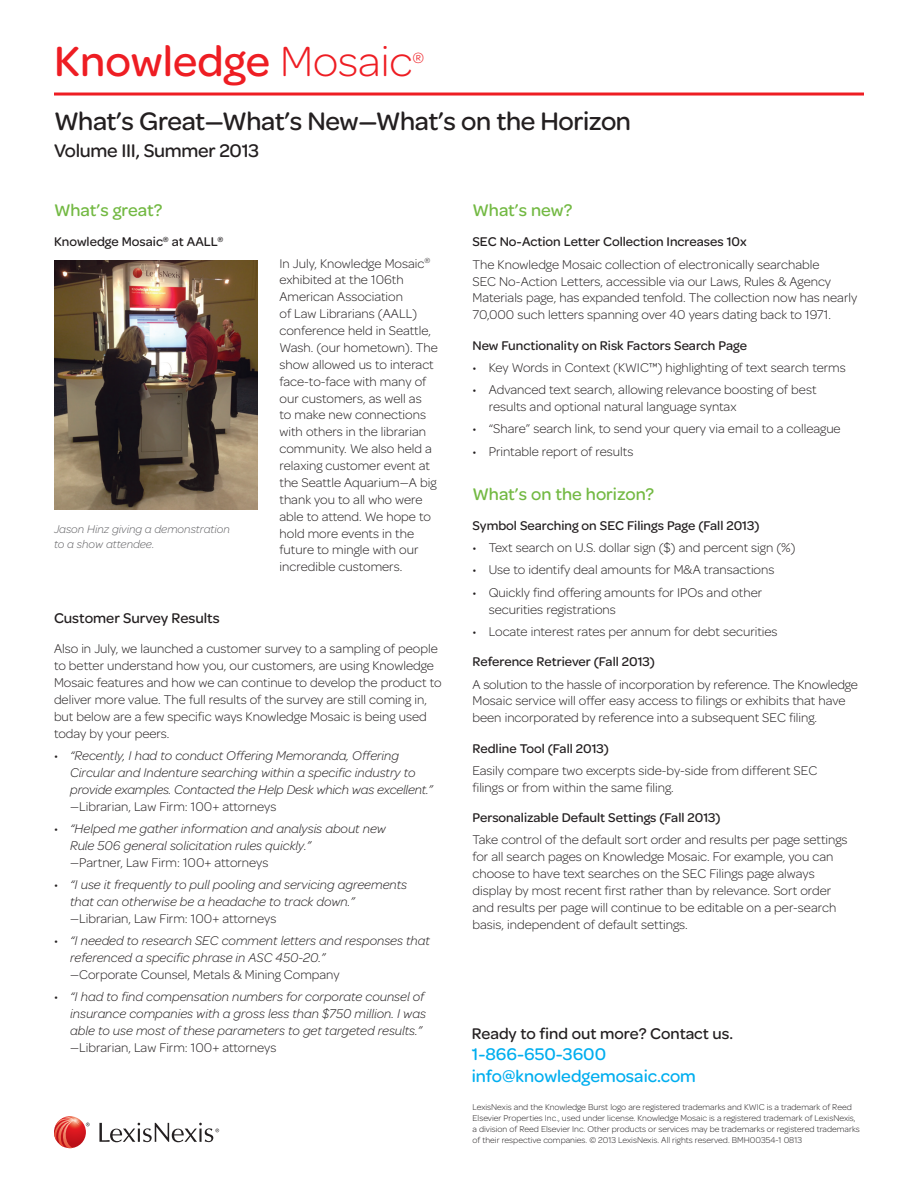
<style>
.page{position:relative;width:918px;height:1188px;background:#fff}
.page>*{position:absolute;margin:0;border:0;box-sizing:border-box;transform-origin:0 0}
.t1{font:500 45px "Omnes";color:#ee1d23}
.Intro{font:500 27px "Omnes";letter-spacing:-.015em;color:#231f20}
.Intro-2{font:500 19.5px "Omnes";letter-spacing:-.015em;color:#231f20}
.t2{font:500 18px "Omnes";color:#73b943}
.t3{font:500 18px "Omnes";color:#00aeef}
.t4{font:500 16.5px "Omnes";color:#231f20}
.t5{font:300 15.75px "Omnes";color:#ee1d23}
.t6{font:500 15px "Omnes";color:#231f20}
.Body{font:300 13.5px/17px "Omnes";color:#231f20}
.Body-2{font:italic 300 13.5px/16.8px "Omnes";color:#231f20}
.Bullet{font:300 13.5px/16.8px "Omnes";color:#231f20}
.Body-3{font:500 13.5px "Omnes";color:#231f20}
.Bullet-2{font:500 13.5px "Omnes";color:#231f20}
.Body-4{font:italic 300 12px/15px "Omnes";color:#636366}
.t7{font:300 9px/10.8px "Omnes";color:#231f20}
.s1{font-weight:300}
.s2{font-style:normal}
</style>
<div class="page">
<svg style="left:86px;top:1123px;width:4px;height:3px"></svg>
<svg style="left:99px;top:1123px;width:120px;height:19px"></svg>
<svg style="left:54px;top:1116px;width:32px;height:32px"></svg>
<svg style="left:54px;top:1117px;width:26px;height:31px"></svg>
<hr style="left:54px;top:93px;width:810px;height:3px;background:#ee1d23">
<img style="left:54px;top:260px;width:204px;height:250px">
<p class="t1" style="left:54px;top:30px;width:360px">Knowledge <span class="s1">Mosaic</span></p>
<p class="t5" style="left:413px;top:47px;width:13px">®</p>
<p class="Intro" style="left:54px;top:102px;width:579px">What’s Great—What’s New—What’s on the Horizon</p>
<p class="Intro-2" style="left:54px;top:137px;width:207px">Volume III, Summer 2013</p>
<p class="t2" style="left:54px;top:198px;width:110px">What’s great?</p>
<p class="Bullet-2" style="left:54px;top:233px;width:171px">Knowledge Mosaic<sup>®</sup> at AALL<sup>®</sup></p>
<p class="Body-4" style="left:54px;top:522px;width:177px">Jason Hinz giving a demonstration to a show attendee.</p>
<p class="Body" style="left:280px;top:254px;width:160px">In July, Knowledge Mosaic<sup>® </sup>exhibited at the 106th<br>American Association<br>of Law Librarians (AALL) conference held in Seattle,<br>Wash. (our hometown). The show allowed us to interact face-to-face with many of our customers, as well as<br>to make new connections with others in the librarian community. We also held a relaxing customer event at the Seattle Aquarium—A big thank you to all who were able to attend. We hope to hold more events in the future to mingle with our incredible customers.</p>
<p class="t6" style="left:54px;top:608px;width:167px">Customer Survey Results</p>
<p class="Body" style="left:54px;top:640px;width:389px">Also in July, we launched a customer survey to a sampling of people to better understand how you, our customers, are using Knowledge Mosaic features and how we can continue to develop the product to deliver more value. The full results of the survey are still coming in, but below are a few specific ways Knowledge Mosaic is being used today by your peers.</p>
<p class="Body-2" style="left:70px;top:747px;width:364px;text-indent:-16px"><span class="s2">•</span> “Recently, I had to conduct Offering Memoranda, Offering Circular and Indenture searching within a specific industry to provide examples. Contacted the Help Desk which was excellent.” <span class="s2">—Librarian, Law Firm: 100+ attorneys</span></p>
<p class="Body-2" style="left:70px;top:820px;width:317px;text-indent:-16px"><span class="s2">•</span> “Helped me gather information and analysis about new<br>Rule 506 general solicitation rules quickly.”<br><span class="s2">—Partner, Law Firm: 100+ attorneys</span></p>
<p class="Body-2" style="left:70px;top:876px;width:338px;text-indent:-16px"><span class="s2">•</span> “I use it frequently to pull pooling and servicing agreements that can otherwise be a headache to track down.” <span class="s2">—Librarian, Law Firm: 100+ attorneys</span></p>
<p class="Body-2" style="left:70px;top:932px;width:361px;text-indent:-16px"><span class="s2">•</span> “I needed to research SEC comment letters and responses that referenced a specific phrase in ASC 450-20.”<br><span class="s2">—Corporate Counsel, Metals &amp; Mining Company</span></p>
<p class="Body-2" style="left:70px;top:988px;width:357px;text-indent:-16px"><span class="s2">•</span> “I had to find compensation numbers for corporate counsel of insurance companies with a gross less than $750 million. I was able to use most of these parameters to get targeted results.” <span class="s2">—Librarian, Law Firm: 100+ attorneys</span></p>
<p class="t2" style="left:472px;top:198px;width:101px">What’s new?</p>
<p class="Body-3" style="left:472px;top:233px;width:276px">SEC No-Action Letter Collection Increases 10x</p>
<p class="Body" style="left:472px;top:255px;width:386px">The Knowledge Mosaic collection of electronically searchable<br>SEC No-Action Letters, accessible via our Laws, Rules &amp; Agency Materials page, has expanded tenfold. The collection now has nearly 70,000 such letters spanning over 40 years dating back to 1971.</p>
<p class="Body-3" style="left:472px;top:336px;width:276px">New Functionality on Risk Factors Search Page</p>
<p class="Body" style="left:472px;top:359px;width:375px">• Key Words in Context (KWIC™) highlighting of text search terms</p>
<p class="Body" style="left:489px;top:381px;width:329px;text-indent:-16px">• Advanced text search, allowing relevance boosting of best results and optional natural language syntax</p>
<p class="Body" style="left:472px;top:420px;width:370px">• “Share” search link, to send your query via email to a colleague</p>
<p class="Body" style="left:472px;top:442px;width:162px">• Printable report of results</p>
<p class="t2" style="left:472px;top:481px;width:183px">What’s on the horizon?</p>
<p class="Body-3" style="left:472px;top:516px;width:289px">Symbol Searching on SEC Filings Page (Fall 2013)</p>
<p class="Body" style="left:472px;top:539px;width:325px">• Text search on U.S. dollar sign ($) and percent sign (%)</p>
<p class="Body" style="left:472px;top:561px;width:303px">• Use to identify deal amounts for M&amp;A transactions</p>
<p class="Body" style="left:489px;top:583px;width:275px;text-indent:-16px">• Quickly find offering amounts for IPOs and other securities registrations</p>
<p class="Body" style="left:472px;top:623px;width:307px">• Locate interest rates per annum for debt securities</p>
<p class="Bullet-2" style="left:472px;top:652px;width:184px">Reference Retriever (Fall 2013)</p>
<p class="Bullet" style="left:472px;top:675px;width:387px">A solution to the hassle of incorporation by reference. The Knowledge<br>Mosaic service will offer easy access to filings or exhibits that have been incorporated by reference into a subsequent SEC filing.</p>
<p class="Bullet-2" style="left:472px;top:739px;width:138px">Redline Tool (Fall 2013)</p>
<p class="Bullet" style="left:472px;top:762px;width:346px">Easily compare two excerpts side-by-side from different SEC filings or from within the same filing.</p>
<p class="Bullet-2" style="left:472px;top:808px;width:250px">Personalizable Default Settings (Fall 2013)</p>
<p class="Bullet" style="left:472px;top:831px;width:377px">Take control of the default sort order and results per page settings for all search pages on Knowledge Mosaic. For example, you can choose to have text searches on the SEC Filings page always display by most recent first rather than by relevance. Sort order and results per page will continue to be editable on a per-search basis, independent of default settings.</p>
<p class="t4" style="left:472px;top:1022px;width:263px">Ready to find out more? Contact us.</p>
<p class="t3" style="left:472px;top:1042px;width:136px">1-866-650-3600</p>
<p class="t3" style="left:472px;top:1064px;width:226px">info@knowledgemosaic.com</p>
<p class="t7" style="left:472px;top:1102px;width:389px">LexisNexis and the Knowledge Burst logo are registered trademarks and KWIC is a trademark of Reed Elsevier Properties Inc., used under license. Knowledge Mosaic is a registered trademark of LexisNexis, a division of Reed Elsevier Inc. Other products or services may be trademarks or registered trademarks of their respective companies. © 2013 LexisNexis. All rights reserved. BMH00354-1 0813</p>
</div>
